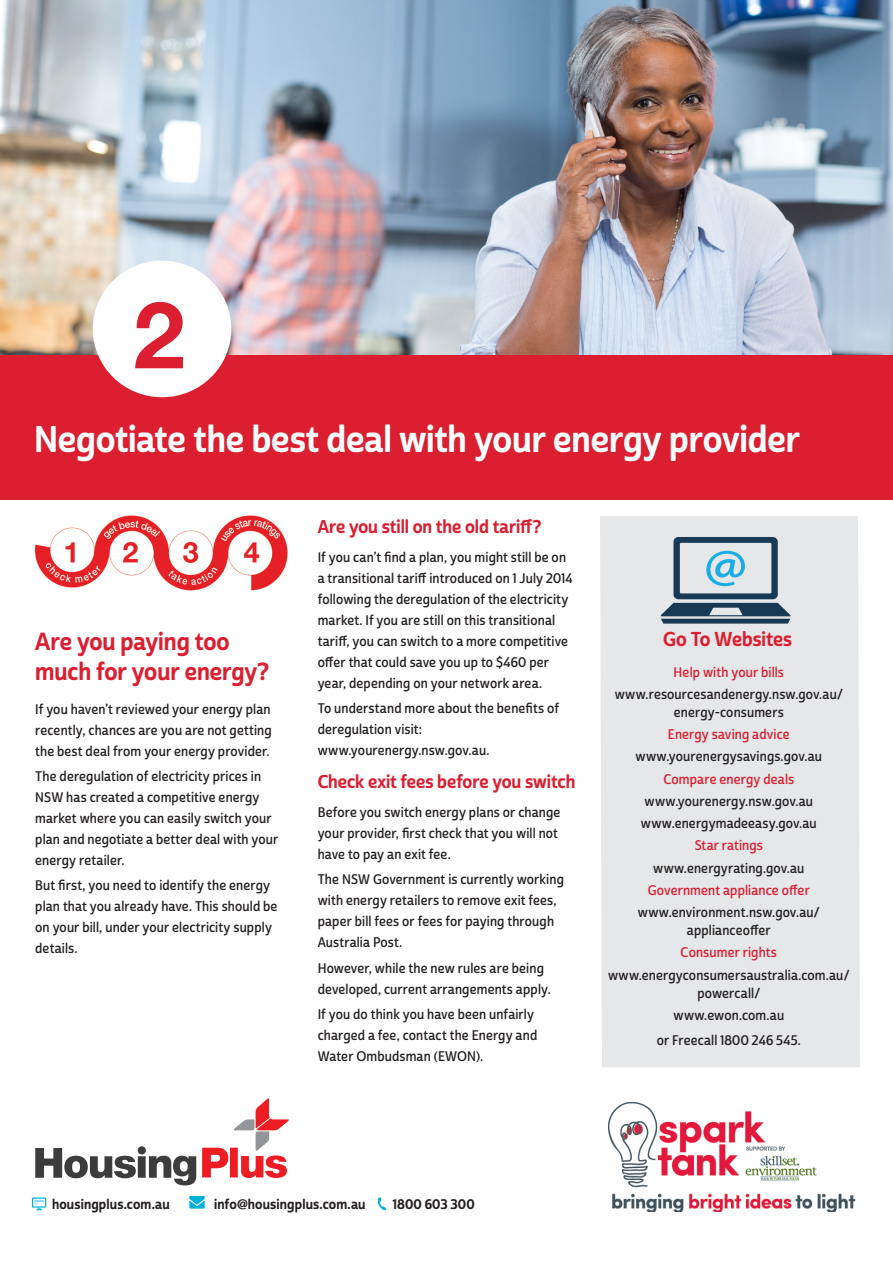
<style>
.page{position:relative;width:893px;height:1263px;background:#fff}
.page>*{position:absolute;margin:0;border:0;box-sizing:border-box;transform-origin:0 0}
.t1{font:700 93px "Helvetica Neue LT Std";color:#db1e30}
.HEADING_1{font:36px "Cabrito Sans Con Bol";letter-spacing:-.005em;color:#fff}
.HEADING_2{font:24px/30px "Cabrito Sans Con Bol";color:#db1e30}
.BODY{font:19.5px "Cabrito Sans Con Bol";color:#db1e30}
.HEADING_3{font:18px "Cabrito Sans Con Bol";color:#db1e30}
.BODY-2{font:13.5px/21px "Cabrito Sans Con Dem";letter-spacing:.01em;color:#231f20}
.BODY-3{font:13.5px "Cabrito Sans Con Dem";letter-spacing:.01em;color:#db1e30}
.t2{font:13.5px "Cabrito Sans Con Bol";letter-spacing:.01em;color:#231f20}
</style>
<div class="page">
<img style="left:0;top:0;width:893px;height:355px">
<div style="left:0;top:355px;width:893px;height:144px;background:#db1e30"></div>
<div style="left:93px;top:261px;width:138px;height:136px;background:#fff;border-radius:50%"></div>
<svg style="left:377px;top:1197px;width:9px;height:13px"></svg>
<svg style="left:32px;top:1197px;width:14px;height:13px"></svg>
<svg style="left:189px;top:1196px;width:16px;height:12px"></svg>
<svg style="left:35px;top:1148px;width:161px;height:37px"></svg>
<svg style="left:202px;top:1098px;width:87px;height:80px"></svg>
<div style="left:138px;top:1146px;width:8px;height:8px;background:#3c3c3c;border-radius:50%"></div>
<img style="left:608px;top:1102px;width:248px;height:110px">
<img style="left:819px;top:1142px;width:37px;height:38px">
<div style="left:600px;top:516px;width:260px;height:551px;background:#e6e7e9"></div>
<svg style="left:661px;top:537px;width:129px;height:86px;background:#95a8b5"></svg>
<img style="left:35px;top:515px;width:253px;height:76px">
<p class="t1" style="left:133px;top:278px;width:53px">2</p>
<p class="HEADING_1" style="left:34px;top:416px;width:767px">Negotiate the best deal with your energy provider</p>
<p class="HEADING_2" style="left:35px;top:627px;width:236px">Are you paying too much for your energy?</p>
<p class="BODY-2" style="left:35px;top:699px;width:238px;text-align:justify">If you haven’t reviewed your energy plan recently, chances are you are not getting the best deal from your energy provider.</p>
<p class="BODY-2" style="left:35px;top:766px;width:245px">The deregulation of electricity prices in NSW has created a competitive energy market where you can easily switch your plan and negotiate a better deal with your energy retailer.</p>
<p class="BODY-2" style="left:35px;top:875px;width:244px">But first, you need to identify the energy plan that you already have. This should be on your bill, under your electricity supply details.</p>
<p class="HEADING_3" style="left:318px;top:515px;width:225px">Are you still on the old tariff?</p>
<p class="BODY-2" style="left:318px;top:547px;width:256px">If you can’t find a plan, you might still be on a transitional tariff introduced on 1 July 2014 following the deregulation of the electricity market. If you are still on this transitional tariff, you can switch to a more competitive offer that could save you up to $460 per year, depending on your network area.</p>
<p class="BODY-2" style="left:318px;top:698px;width:243px">To understand more about the benefits of deregulation visit: www.yourenergy.nsw.gov.au.</p>
<p class="HEADING_3" style="left:318px;top:770px;width:259px">Check exit fees before you switch</p>
<p class="BODY-2" style="left:318px;top:802px;width:244px">Before you switch energy plans or change your provider, first check that you will not have to pay an exit fee.</p>
<p class="BODY-2" style="left:318px;top:869px;width:248px">The NSW Government is currently working with energy retailers to remove exit fees, paper bill fees or fees for paying through Australia Post.</p>
<p class="BODY-2" style="left:318px;top:958px;width:235px">However, while the new rules are being developed, current arrangements apply.</p>
<p class="BODY-2" style="left:318px;top:1004px;width:221px">If you do think you have been unfairly charged a fee, contact the Energy and<br>Water Ombudsman (EWON).</p>
<p class="BODY" style="left:663px;top:627px;width:131px">Go To Websites</p>
<p class="BODY-3" style="left:674px;top:664px;width:112px">Help with your bills</p>
<p class="BODY-2" style="left:615px;top:685px;width:230px;line-height:18px;text-align:center">www.resourcesandenergy.nsw.gov.au/ energy-consumers</p>
<p class="BODY-3" style="left:668px;top:726px;width:123px">Energy saving advice</p>
<p class="BODY-2" style="left:636px;top:746px;width:188px">www.yourenergysavings.gov.au</p>
<p class="BODY-3" style="left:663px;top:771px;width:132px">Compare energy deals</p>
<p class="BODY-2" style="left:644px;top:791px;width:170px">www.yourenergy.nsw.gov.au</p>
<p class="BODY-2" style="left:641px;top:813px;width:177px">www.energymadeeasy.gov.au</p>
<p class="BODY-3" style="left:695px;top:837px;width:70px">Star ratings</p>
<p class="BODY-2" style="left:653px;top:858px;width:153px">www.energyrating.gov.au</p>
<p class="BODY-3" style="left:648px;top:882px;width:163px">Government appliance offer</p>
<p class="BODY-2" style="left:638px;top:904px;width:183px;line-height:18px;text-align:center">www.environment.nsw.gov.au/ applianceoffer</p>
<p class="BODY-3" style="left:681px;top:944px;width:98px">Consumer rights</p>
<p class="BODY-2" style="left:608px;top:966px;width:243px;line-height:18px;text-align:center">www.energyconsumersaustralia.com.au/ powercall/</p>
<p class="BODY-2" style="left:673px;top:1005px;width:112px">www.ewon.com.au</p>
<p class="BODY-2" style="left:657px;top:1030px;width:146px">or Freecall 1800 246 545.</p>
<p class="t2" style="left:52px;top:1196px;width:119px">housingplus.com.au</p>
<p class="t2" style="left:214px;top:1196px;width:153px">info@housingplus.com.au</p>
<p class="t2" style="left:393px;top:1196px;width:84px">1800 603 300</p>
</div>
